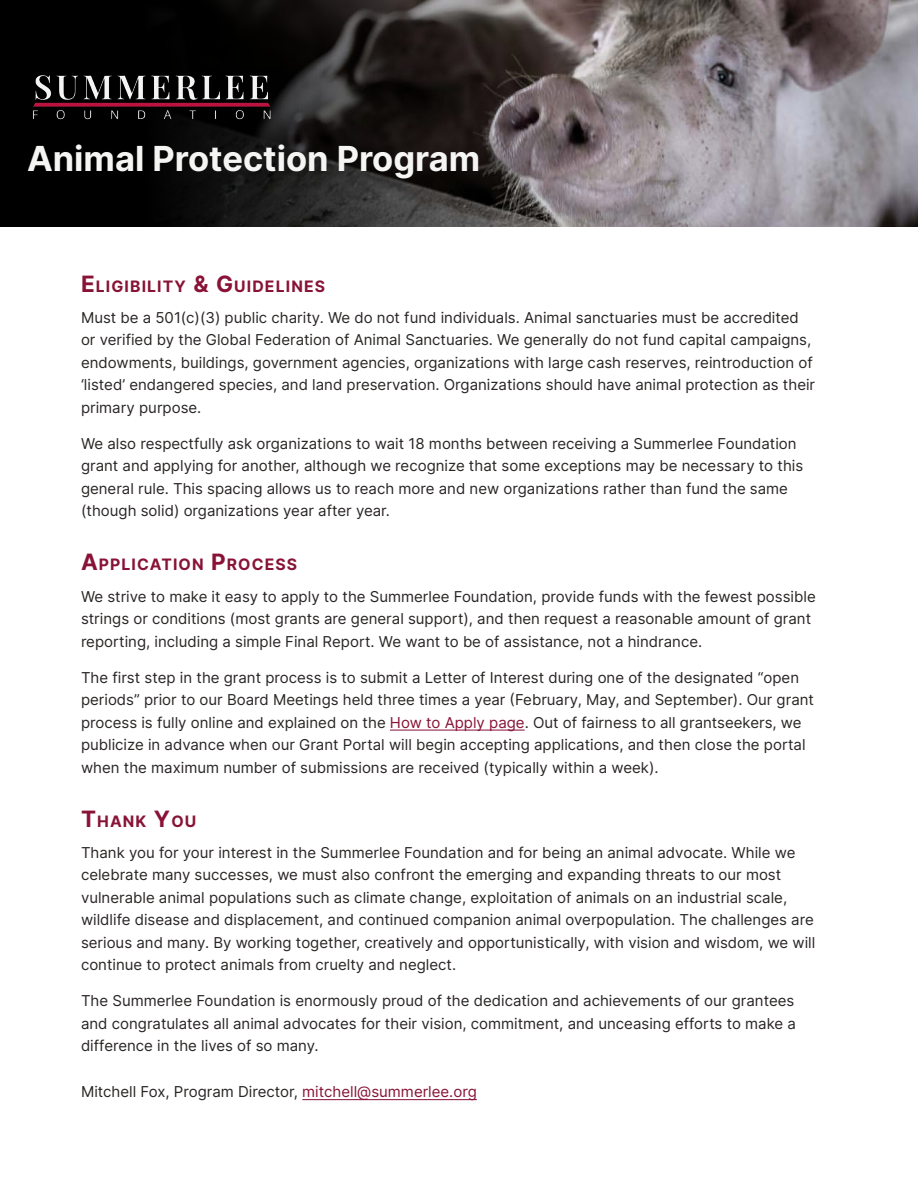
<style>
.page{position:relative;width:918px;height:1188px;background:#fff}
.page>*{position:absolute;margin:0;border:0;box-sizing:border-box;transform-origin:0 0}
.t1{font:700 34.5px "Inter";color:#f5f5f4}
.t2{font:700 15.75px "Inter";letter-spacing:.07em;color:#881337}
.t3{font:15px/22.5px "Inter";color:#292524}
.s1{font-size:22.5px}
.s2{color:#881337}
</style>
<div class="page">
<svg style="left:0;top:0;width:918px;height:227px;background:#534e50"></svg>
<img style="left:27px;top:42px;width:249px;height:125px">
<hr style="left:302px;top:1099px;width:175px;height:1px;background:#881337">
<hr style="left:390px;top:730px;width:135px;height:1px;background:#881337">
<h1 class="t1" style="left:27px;top:133px;width:455px">Animal Protection Program</h1>
<p class="t2" style="left:81px;top:275px;width:246px"><span class="s1">E</span>LIGIBILITY <span class="s1">&amp; G</span>UIDELINES</p>
<p class="t3" style="left:81px;top:306px;width:736px">Must be a 501(c)(3) public charity. We do not fund individuals. Animal sanctuaries must be accredited or verified by the Global Federation of Animal Sanctuaries. We generally do not fund capital campaigns, endowments, buildings, government agencies, organizations with large cash reserves, reintroduction of ‘listed’ endangered species, and land preservation. Organizations should have animal protection as their primary purpose.</p>
<p class="t3" style="left:81px;top:432px;width:724px">We also respectfully ask organizations to wait 18 months between receiving a Summerlee Foundation grant and applying for another, although we recognize that some exceptions may be necessary to this general rule. This spacing allows us to reach more and new organizations rather than fund the same (though solid) organizations year after year.</p>
<p class="t2" style="left:81px;top:553px;width:218px"><span class="s1">A</span>PPLICATION <span class="s1">P</span>ROCESS</p>
<p class="t3" style="left:81px;top:585px;width:736px">We strive to make it easy to apply to the Summerlee Foundation, provide funds with the fewest possible strings or conditions (most grants are general support), and then request a reasonable amount of grant reporting, including a simple Final Report. We want to be of assistance, not a hindrance.</p>
<p class="t3" style="left:81px;top:666px;width:735px">The first step in the grant process is to submit a Letter of Interest during one of the designated “open periods” prior to our Board Meetings held three times a year (February, May, and September). Our grant process is fully online and explained on the <span class="s2">How to Apply page</span>. Out of fairness to all grantseekers, we publicize in advance when our Grant Portal will begin accepting applications, and then close the portal when the maximum number of submissions are received (typically within a week).</p>
<p class="t2" style="left:81px;top:809px;width:117px"><span class="s1">T</span>HANK <span class="s1">Y</span>OU</p>
<p class="t3" style="left:81px;top:841px;width:736px">Thank you for your interest in the Summerlee Foundation and for being an animal advocate. While we celebrate many successes, we must also confront the emerging and expanding threats to our most vulnerable animal populations such as climate change, exploitation of animals on an industrial scale, wildlife disease and displacement, and continued companion animal overpopulation. The challenges are serious and many. By working together, creatively and opportunistically, with vision and wisdom, we will continue to protect animals from cruelty and neglect.</p>
<p class="t3" style="left:81px;top:989px;width:716px;text-align:justify">The Summerlee Foundation is enormously proud of the dedication and achievements of our grantees and congratulates all animal advocates for their vision, commitment, and unceasing efforts to make a difference in the lives of so many.</p>
<p class="t3" style="left:81px;top:1080px;width:397px">Mitchell Fox, Program Director, <span class="s2">mitchell@summerlee.org</span></p>
</div>
